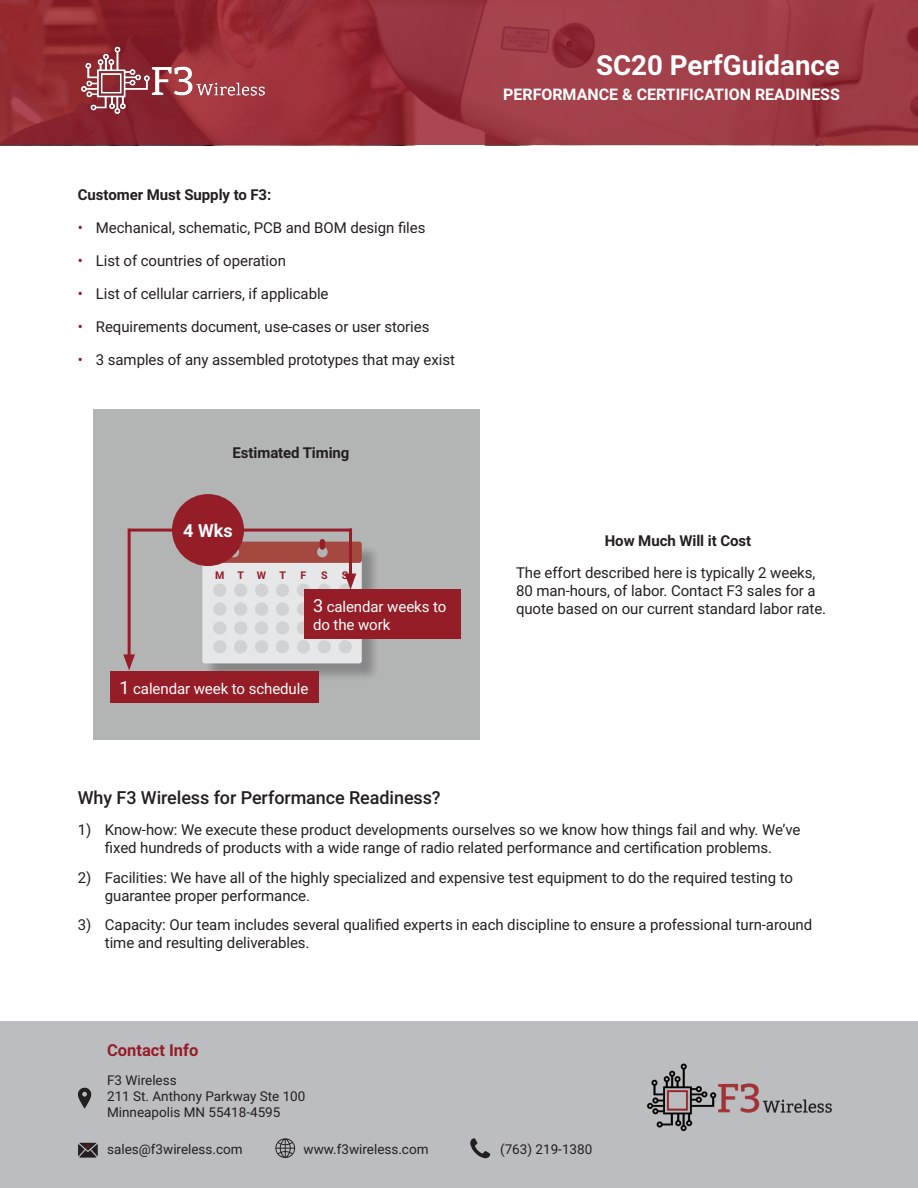
<style>
.page{position:relative;width:918px;height:1188px;background:#fff}
.page>*{position:absolute;margin:0;border:0;box-sizing:border-box;transform-origin:0 0}
.t1{font:700 27.75px "Roboto";color:#fff}
.head{font:500 18px "Roboto";letter-spacing:-.005em;color:#231f20}
.t2{font:700 18px "Roboto";color:#fff}
.t3{font:700 16.5px "Roboto";color:#951d27}
.t4{font:700 16.05px "Roboto";color:#fff}
.body{font:15px/18px "Roboto";letter-spacing:-.005em;color:#231f20}
.body-2{font:700 15px "Roboto";letter-spacing:-.005em;color:#231f20}
.body-3{font:15px/18px "Roboto";letter-spacing:-.005em;color:#fff}
.t5{font:13.5px "Roboto";color:#231f20}
.t6{font:700 10.65px "Roboto";color:#951d27}
.t7{font:5.4px "Roboto";color:#951d27}
.s1{color:#951d27}
.s2{font-size:18px}
</style>
<div class="page">
<div style="left:0;top:1022px;width:918px;height:166px;background:#bcbdc0"></div>
<svg style="left:78px;top:1087px;width:13px;height:22px"></svg>
<svg style="left:78px;top:1143px;width:20px;height:15px"></svg>
<svg style="left:275px;top:1138px;width:20px;height:20px"></svg>
<svg style="left:470px;top:1138px;width:20px;height:20px"></svg>
<img style="left:647px;top:1063px;width:185px;height:69px">
<svg style="left:0;top:0;width:918px;height:146px;background:#9a3640"></svg>
<img style="left:57px;top:27px;width:236px;height:106px">
<div style="left:93px;top:410px;width:387px;height:330px;background:#b3b4b4"></div>
<div style="left:205px;top:542px;width:176px;height:140px;background:#231f20;opacity:.3"></div>
<div style="left:202px;top:559px;width:160px;height:104px;background:#e6e7e9;border-radius:3px"></div>
<div style="left:202px;top:542px;width:160px;height:21px;background:#a54840;border-radius:3px"></div>
<div style="left:213px;top:584px;width:13px;height:13px;background:#d1d2d4;border-radius:50%"></div>
<div style="left:234px;top:584px;width:13px;height:13px;background:#d1d2d4;border-radius:50%"></div>
<div style="left:255px;top:584px;width:13px;height:13px;background:#d1d2d4;border-radius:50%"></div>
<div style="left:276px;top:584px;width:13px;height:13px;background:#d1d2d4;border-radius:50%"></div>
<div style="left:297px;top:584px;width:13px;height:13px;background:#d1d2d4;border-radius:50%"></div>
<svg style="left:318px;top:584px;width:13px;height:13px"></svg>
<svg style="left:339px;top:584px;width:13px;height:13px"></svg>
<div style="left:213px;top:602px;width:13px;height:14px;background:#d1d2d4;border-radius:50%"></div>
<div style="left:234px;top:602px;width:13px;height:14px;background:#d1d2d4;border-radius:50%"></div>
<div style="left:255px;top:602px;width:13px;height:14px;background:#d1d2d4;border-radius:50%"></div>
<div style="left:276px;top:602px;width:13px;height:14px;background:#d1d2d4;border-radius:50%"></div>
<div style="left:297px;top:602px;width:13px;height:14px;background:#d1d2d4;border-radius:50%"></div>
<div style="left:213px;top:621px;width:13px;height:14px;background:#d1d2d4;border-radius:50%"></div>
<div style="left:234px;top:621px;width:13px;height:14px;background:#d1d2d4;border-radius:50%"></div>
<div style="left:255px;top:621px;width:13px;height:14px;background:#d1d2d4;border-radius:50%"></div>
<div style="left:276px;top:621px;width:13px;height:14px;background:#d1d2d4;border-radius:50%"></div>
<div style="left:297px;top:621px;width:13px;height:14px;background:#d1d2d4;border-radius:50%"></div>
<div style="left:213px;top:640px;width:13px;height:13px;background:#d1d2d4;border-radius:50%"></div>
<div style="left:234px;top:640px;width:13px;height:13px;background:#d1d2d4;border-radius:50%"></div>
<div style="left:255px;top:640px;width:13px;height:13px;background:#d1d2d4;border-radius:50%"></div>
<div style="left:276px;top:640px;width:13px;height:13px;background:#d1d2d4;border-radius:50%"></div>
<div style="left:297px;top:640px;width:13px;height:13px;background:#d1d2d4;border-radius:50%"></div>
<div style="left:318px;top:640px;width:13px;height:13px;background:#d1d2d4;border-radius:50%"></div>
<div style="left:339px;top:640px;width:13px;height:13px;background:#d1d2d4;border-radius:50%"></div>
<svg style="left:228px;top:547px;width:11px;height:10px"></svg>
<div style="left:317px;top:547px;width:11px;height:10px;background:#b3b4b4;border-radius:50%"></div>
<div style="left:320px;top:539px;width:5px;height:11px;background:#951d27;border-radius:3px"></div>
<div style="left:172px;top:494px;width:72px;height:72px;background:#951d27;border-radius:50%"></div>
<hr style="left:129px;top:529px;width:47px;height:3px;background:#951d27">
<hr style="left:241px;top:529px;width:111px;height:3px;background:#951d27">
<hr style="left:128px;top:529px;width:3px;height:131px;background:#951d27">
<svg style="left:123px;top:654px;width:12px;height:17px"></svg>
<hr style="left:349px;top:529px;width:3px;height:50px;background:#951d27">
<svg style="left:345px;top:574px;width:11px;height:16px"></svg>
<div style="left:111px;top:672px;width:208px;height:31px;background:#951d27"></div>
<div style="left:304px;top:590px;width:157px;height:49px;background:#951d27"></div>
<p class="body-2" style="left:78px;top:184px;width:195px">Customer Must Supply to F3:</p>
<p class="body" style="left:78px;top:218px;width:349px"><span class="s1">•</span> Mechanical, schematic, PCB and BOM design files</p>
<p class="body" style="left:78px;top:251px;width:210px"><span class="s1">•</span> List of countries of operation</p>
<p class="body" style="left:78px;top:284px;width:252px"><span class="s1">•</span> List of cellular carriers, if applicable</p>
<p class="body" style="left:78px;top:317px;width:353px"><span class="s1">•</span> Requirements document, use-cases or user stories</p>
<p class="body" style="left:78px;top:350px;width:379px"><span class="s1">•</span> 3 samples of any assembled prototypes that may exist</p>
<p class="body-2" style="left:233px;top:442px;width:119px">Estimated Timing</p>
<p class="t2" style="left:183px;top:518px;width:51px">4 Wks</p>
<p class="t6" style="left:215px;top:568px;width:11px">M</p>
<p class="t6" style="left:238px;top:568px;width:8px">T</p>
<p class="t6" style="left:257px;top:568px;width:11px">W</p>
<p class="t6" style="left:279px;top:568px;width:8px">T</p>
<p class="t6" style="left:301px;top:568px;width:7px">F</p>
<p class="t6" style="left:321px;top:568px;width:8px">S</p>
<p class="t6" style="left:342px;top:568px;width:8px">S</p>
<p class="body-3" style="left:313px;top:597px;width:135px"><span class="s2">3</span> calendar weeks to do the work</p>
<p class="body-3" style="left:120px;top:679px;width:190px"><span class="s2">1</span> calendar week to schedule</p>
<p class="t1" style="left:596px;top:45px;width:245px">SC20 PerfGuidance</p>
<p class="t4" style="left:503px;top:83px;width:338px">PERFORMANCE &amp; CERTIFICATION READINESS</p>
<p class="body-2" style="left:605px;top:530px;width:148px">How Much Will it Cost</p>
<p class="body" style="left:516px;top:563px;width:312px">The effort described here is typically 2 weeks,<br>80 man-hours, of labor. Contact F3 sales for a quote based on our current standard labor rate.</p>
<p class="head" style="left:78px;top:785px;width:364px">Why F3 Wireless for Performance Readiness?</p>
<p class="body" style="left:78px;top:821px;width:724px;text-align:center">1) Know-how: We execute these product developments ourselves so we know how things fail and why. We’ve fixed hundreds of products with a wide range of radio related performance and certification problems.</p>
<p class="body" style="left:105px;top:868px;width:690px;text-indent:-27px">2) Facilities: We have all of the highly specialized and expensive test equipment to do the required testing to guarantee proper performance.</p>
<p class="body" style="left:105px;top:915px;width:709px;text-indent:-27px">3) Capacity: Our team includes several qualified experts in each discipline to ensure a professional turn-around time and resulting deliverables.</p>
<p class="t7" style="left:86px;top:1142px;width:6px">@</p>
<p class="t3" style="left:107px;top:1039px;width:93px">Contact Info</p>
<p class="t5" style="left:107px;top:1070px;width:71px">F3 Wireless</p>
<p class="t5" style="left:107px;top:1087px;width:200px">211 St. Anthony Parkway Ste 100</p>
<p class="t5" style="left:107px;top:1103px;width:175px">Minneapolis MN 55418-4595</p>
<p class="t5" style="left:107px;top:1140px;width:137px">sales@f3wireless.com</p>
<p class="t5" style="left:304px;top:1140px;width:126px">www.f3wireless.com</p>
<p class="t5" style="left:500px;top:1140px;width:94px">(763) 219-1380</p>
</div>
